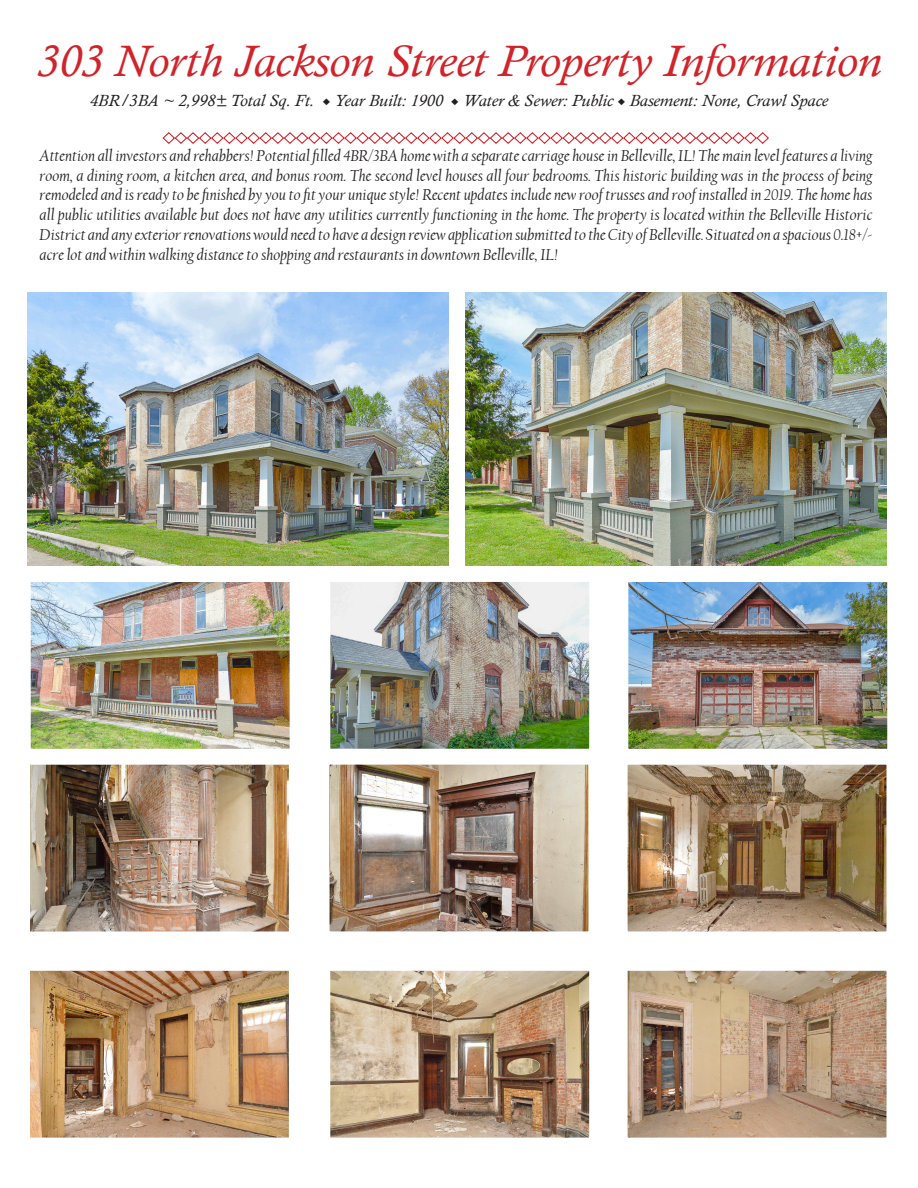
<style>
.page{position:relative;width:918px;height:1188px;background:#fff}
.page>*{position:absolute;margin:0;border:0;box-sizing:border-box;transform-origin:0 0}
.t1{font:italic 45px "Calisto";color:#d1232a;scale:1.05 1}
.t2{font:italic 16.5px/19.8px "Californian FB";color:#231f20;text-align:justify}
.t3{font:italic 16.5px "Calisto";color:#231f20;scale:1.05 1}
.s1{font-family:"Minion Pro";font-style:normal}
</style>
<div class="page">
<svg style="left:162px;top:132px;width:607px;height:12px"></svg>
<img style="left:31px;top:766px;width:257px;height:164px">
<div style="left:27px;top:762px;width:265px;height:172px;border:3px solid #fff"></div>
<img style="left:331px;top:766px;width:256px;height:164px">
<div style="left:327px;top:762px;width:264px;height:172px;border:3px solid #fff"></div>
<img style="left:629px;top:766px;width:257px;height:164px">
<div style="left:625px;top:762px;width:265px;height:172px;border:3px solid #fff"></div>
<img style="left:32px;top:583px;width:257px;height:165px">
<div style="left:28px;top:579px;width:265px;height:173px;border:3px solid #fff"></div>
<img style="left:331px;top:583px;width:257px;height:165px">
<div style="left:327px;top:579px;width:265px;height:173px;border:3px solid #fff"></div>
<img style="left:629px;top:583px;width:257px;height:165px">
<div style="left:625px;top:579px;width:265px;height:173px;border:3px solid #fff"></div>
<img style="left:27px;top:292px;width:421px;height:273px">
<img style="left:31px;top:972px;width:257px;height:165px">
<div style="left:27px;top:968px;width:265px;height:173px;border:3px solid #fff"></div>
<img style="left:331px;top:972px;width:257px;height:165px">
<div style="left:327px;top:968px;width:265px;height:173px;border:3px solid #fff"></div>
<img style="left:629px;top:972px;width:257px;height:165px">
<div style="left:625px;top:968px;width:265px;height:173px;border:3px solid #fff"></div>
<img style="left:466px;top:292px;width:421px;height:273px">
<p class="t1" style="left:36px;top:34px;width:806px">303 North Jackson Street Property Information</p>
<p class="t3" style="left:90px;top:91px;width:705px">4BR/3BA ~ 2,998± Total Sq. Ft. <span class="s1">◆</span> Year Built: 1900 <span class="s1">◆</span> Water &amp; Sewer: Public <span class="s1">◆</span> Basement: None, Crawl Space</p>
<p class="t2" style="left:40px;top:146px;width:834px">Attention all investors and rehabbers! Potential filled 4BR/3BA home with a separate carriage house in Belleville, IL! The main level features a living room, a dining room, a kitchen area, and bonus room. The second level houses all four bedrooms. This historic building was in the process of being remodeled and is ready to be finished by you to fit your unique style! Recent updates include new roof trusses and roof installed in 2019. The home has all public utilities available but does not have any utilities currently functioning in the home. The property is located within the Belleville Historic District and any exterior renovations would need to have a design review application submitted to the City of Belleville. Situated on a spacious 0.18+/- acre lot and within walking distance to shopping and restaurants in downtown Belleville, IL!</p>
</div>
